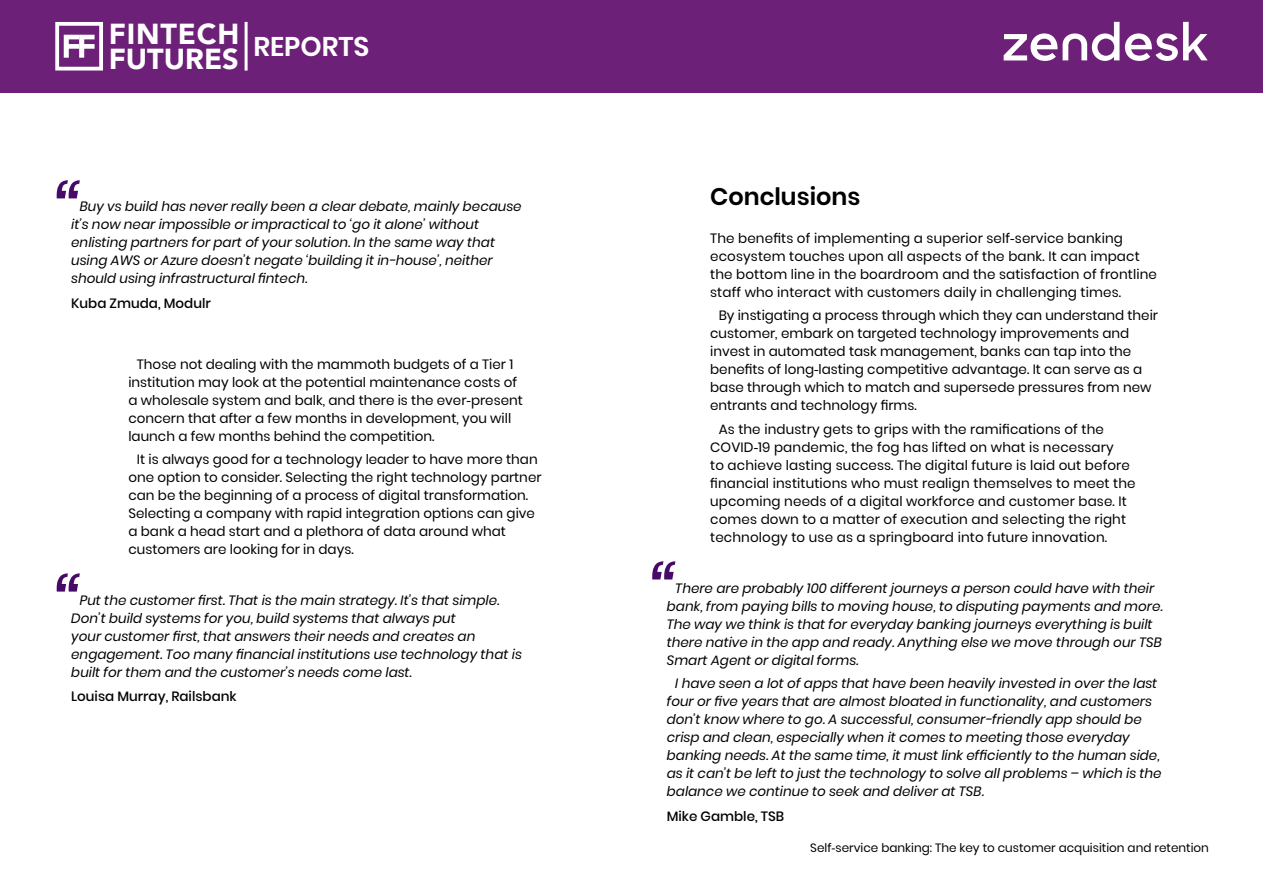
<style>
.page{position:relative;width:1263px;height:893px;background:#fff}
.page>*{position:absolute;margin:0;border:0;box-sizing:border-box;transform-origin:0 0}
.t1{font:italic 88.5px "Poppins";color:#470a68}
.t2{font:900 28.95px "Avenir";letter-spacing:.015em;color:#fff}
.Headlines{font:600 24px "Poppins";color:#000}
.Body_copy{font:13.5px/18px "Poppins";color:#000}
.t3{font:italic 13.5px/18px "Poppins";color:#000}
.t4{font:500 13.5px "Poppins";color:#000}
.t5{font:12px "Poppins";color:#000}
.s1{font-family:"Arial"}
</style>
<div class="page">
<div style="left:0;top:0;width:1263px;height:93px;background:#6d2077"></div>
<svg style="left:55px;top:22px;width:48px;height:49px"></svg>
<hr style="left:245px;top:22px;width:3px;height:49px;background:#fff">
<svg style="left:1125px;top:22px;width:83px;height:39px"></svg>
<svg style="left:1004px;top:22px;width:115px;height:39px"></svg>
<h2 class="t2" style="left:109px;top:9px;width:262px">FINTECH <sub>REPORTS</sub></h2>
<h2 class="t2" style="left:109px;top:35px;width:132px">FUTURES</h2>
<p class="t1" style="left:54px;top:168px;width:29px">“</p>
<p class="t3" style="left:71px;top:198px;width:452px;text-indent:9px">Buy vs build has never really been a clear debate, mainly because it’s now near impossible or impractical to ‘go it alone’ without enlisting partners for part of your solution. In the same way that using AWS or Azure doesn’t negate ‘building it in-house’, neither should using infrastructural fintech.</p>
<p class="t4" style="left:71px;top:296px;width:141px">Kuba Zmuda, Modulr</p>
<p class="t1" style="left:54px;top:561px;width:29px">“</p>
<p class="Body_copy" style="left:128px;top:355px;width:396px;text-indent:9px">Those not dealing with the mammoth budgets of a Tier 1 institution may look at the potential maintenance costs of a wholesale system and balk, and there is the ever<span class="s1">-</span>present concern that after a few months in development, you will launch a few months behind the competition.</p>
<p class="Body_copy" style="left:128px;top:451px;width:415px;text-indent:9px">It is always good for a technology leader to have more than one option to consider. Selecting the right technology partner can be the beginning of a process of digital transformation.<br>Selecting a company with rapid integration options can give a bank a head start and a plethora of data around what customers are looking for in days.</p>
<p class="t3" style="left:71px;top:591px;width:452px;text-indent:9px">Put the customer first. That is the main strategy. It’s that simple.<br>Don’t build systems for you, build systems that always put<br>your customer first, that answers their needs and creates an engagement. Too many financial institutions use technology that is built for them and the customer’s needs come last.</p>
<p class="t4" style="left:71px;top:689px;width:167px">Louisa Murray, Railsbank</p>
<p class="t1" style="left:649px;top:549px;width:29px">“</p>
<p class="Headlines" style="left:710px;top:183px;width:152px">Conclusions</p>
<p class="Body_copy" style="left:710px;top:229px;width:448px">The benefits of implementing a superior self<span class="s1">-</span>service banking ecosystem touches upon all aspects of the bank. It can impact the bottom line in the boardroom and the satisfaction of frontline staff who interact with customers daily in challenging times.</p>
<p class="Body_copy" style="left:710px;top:307px;width:449px;text-indent:9px">By instigating a process through which they can understand their customer, embark on targeted technology improvements and invest in automated task management, banks can tap into the benefits of long<span class="s1">-</span>lasting competitive advantage. It can serve as a base through which to match and supersede pressures from new entrants and technology firms.</p>
<p class="Body_copy" style="left:710px;top:420px;width:427px;text-indent:9px">As the industry gets to grips with the ramifications of the COVID<span class="s1">-</span>19 pandemic, the fog has lifted on what is necessary<br>to achieve lasting success. The digital future is laid out before financial institutions who must realign themselves to meet the upcoming needs of a digital workforce and customer base. It comes down to a matter of execution and selecting the right technology to use as a springboard into future innovation.</p>
<p class="t3" style="left:667px;top:579px;width:497px;text-indent:9px">There are probably 100 different journeys a person could have with their bank, from paying bills to moving house, to disputing payments and more.<br>The way we think is that for everyday banking journeys everything is built there native in the app and ready. Anything else we move through our TSB Smart Agent or digital forms.</p>
<p class="t3" style="left:667px;top:674px;width:496px;text-indent:9px">I have seen a lot of apps that have been heavily invested in over the last four or five years that are almost bloated in functionality, and customers don’t know where to go. A successful, consumer-friendly app should be crisp and clean, especially when it comes to meeting those everyday banking needs. At the same time, it must link efficiently to the human side, as it can’t be left to just the technology to solve all problems – which is the balance we continue to seek and deliver at TSB.</p>
<p class="t4" style="left:667px;top:809px;width:119px">Mike Gamble, TSB</p>
<p class="t5" style="left:810px;top:840px;width:400px">Self<span class="s1">-</span>service banking: The key to customer acquisition and retention</p>
</div>
